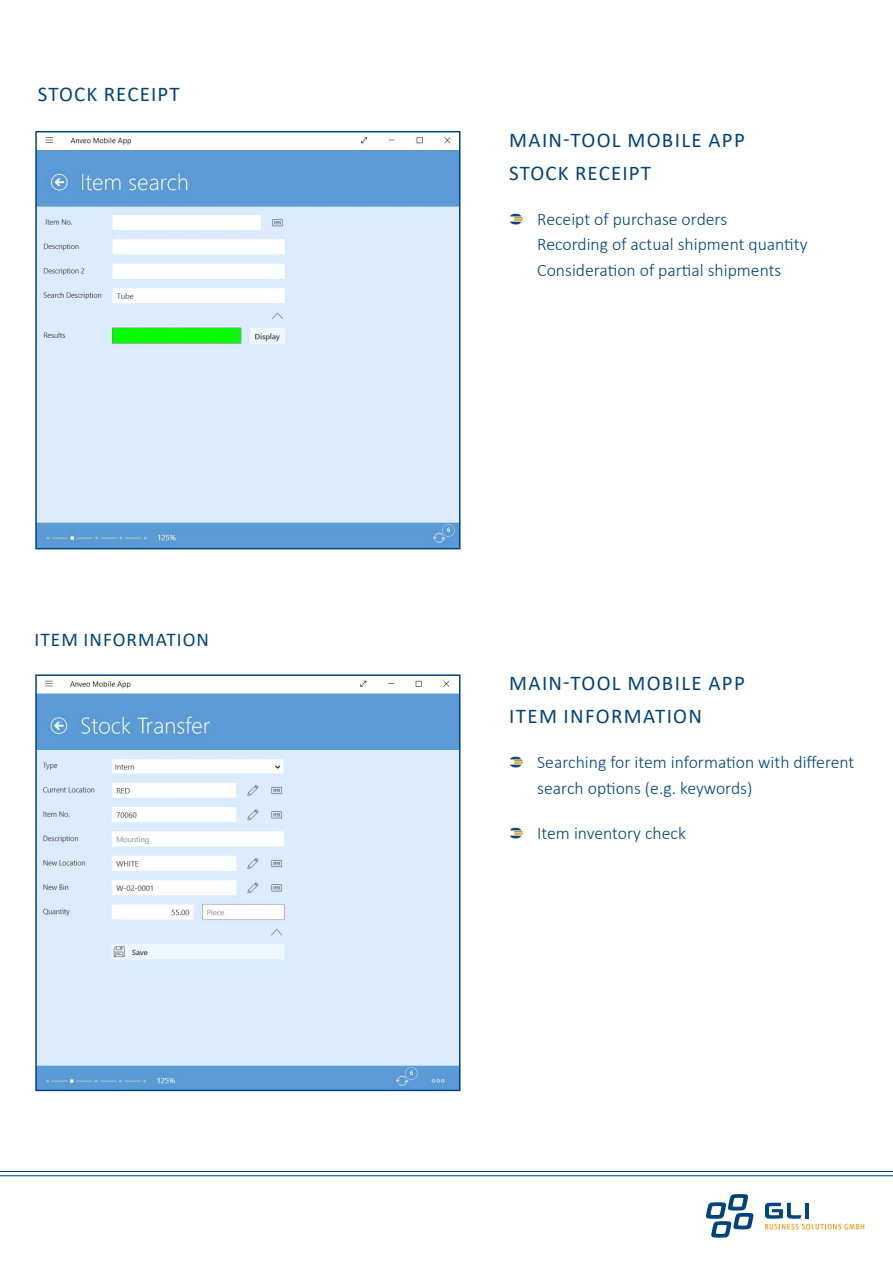
<style>
.page{position:relative;width:893px;height:1263px;background:#fff}
.page>*{position:absolute;margin:0;border:0;box-sizing:border-box;transform-origin:0 0}
.t1{font:21px "Calibri";letter-spacing:.065em;color:#00447b}
.t2{font:19.5px "Calibri";letter-spacing:.055em;color:#00447b}
.t3{font:300 17.7px/25.5px "Calibri";color:#00447b}
</style>
<div class="page">
<hr style="left:0;top:1171px;width:893px;height:1px;background:#00447b">
<hr style="left:0;top:1175px;width:893px;height:1px;background:#00447b">
<svg style="left:706px;top:1194px;width:48px;height:43px"></svg>
<svg style="left:765px;top:1203px;width:99px;height:26px"></svg>
<hr style="left:805px;top:1203px;width:4px;height:15px;background:#00467e">
<img style="left:510px;top:213px;width:13px;height:12px">
<img style="left:510px;top:756px;width:13px;height:12px">
<img style="left:510px;top:827px;width:13px;height:12px">
<img style="left:38px;top:680px;width:419px;height:408px">
<div style="left:35px;top:674px;width:425px;height:417px;border:2px solid #00447b"></div>
<img style="left:38px;top:137px;width:419px;height:409px">
<div style="left:35px;top:131px;width:425px;height:418px;border:2px solid #00447b"></div>
<p class="t1" style="left:38px;top:79px;width:143px">STOCK RECEIPT</p>
<p class="t2" style="left:35px;top:626px;width:176px">ITEM INFORMATION</p>
<p class="t1" style="left:509px;top:125px;width:237px">MAIN-TOOL MOBILE APP</p>
<p class="t1" style="left:509px;top:158px;width:143px">STOCK RECEIPT</p>
<p class="t3" style="left:537px;top:206px;width:191px">Receipt of purchase orders</p>
<p class="t3" style="left:537px;top:231px;width:272px">Recording of actual shipment quantity</p>
<p class="t3" style="left:537px;top:257px;width:246px">Consideration of partial shipments</p>
<p class="t1" style="left:509px;top:669px;width:237px">MAIN-TOOL MOBILE APP</p>
<p class="t1" style="left:509px;top:702px;width:194px">ITEM INFORMATION</p>
<p class="t3" style="left:537px;top:749px;width:319px">Searching for item information with different search options (e.g. keywords)</p>
<p class="t3" style="left:537px;top:820px;width:150px">Item inventory check</p>
</div>
